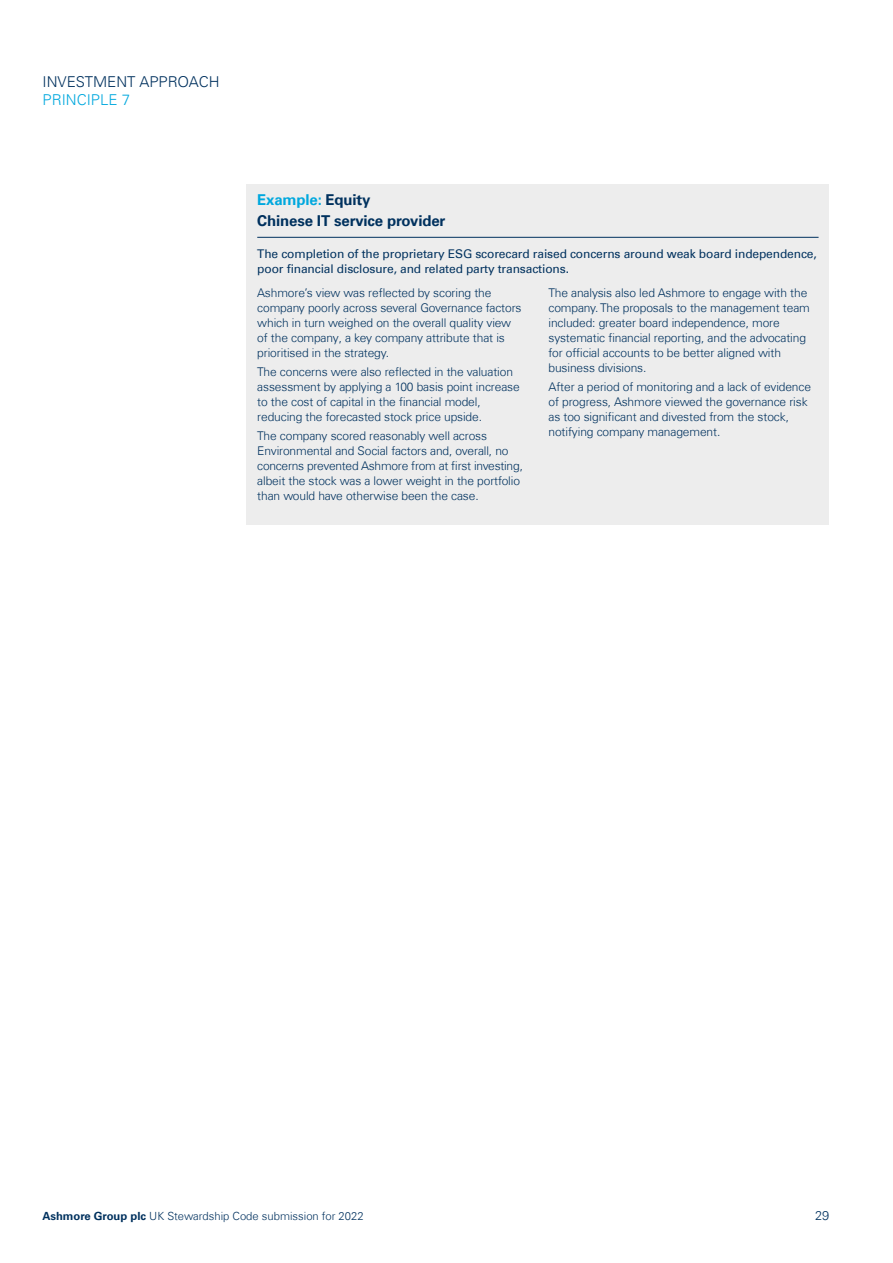
<style>
.page{position:relative;width:893px;height:1263px;background:#fff}
.page>*{position:absolute;margin:0;border:0;box-sizing:border-box;transform-origin:0 0}
.Bdy_-_9_11_25_45_Lig{font:700 15px "Univers Com 65";letter-spacing:-.01em;color:#00315e}
.t1{font:300 15px "Univers Com 45";color:#00315e}
.Bdy_-_9_11_25_45_Lig-2{font:700 15px "Univers Com 65";letter-spacing:-.01em;color:#00a8de}
.t2{font:300 15px "Univers Com 45";color:#00a8de}
.t3{font:300 12.75px "Univers Com 45";color:#00315e}
.Bdy_-_9_11_25_45_Lig-3{font:300 12px/15px "Univers Com 45";letter-spacing:-.01em;color:#00315e}
.Bdy_-_9_11_25_45_Lig-4{font:12px/15px "Univers Com 55 Roman";letter-spacing:-.01em;color:#00315e}
.t4{font:300 11.25px "Univers Com 45";color:#00315e}
.s1{color:#00315e}
.s2{font-family:"Univers Com 65";font-weight:700}
</style>
<div class="page">
<div style="left:247px;top:184px;width:582px;height:340px;background:#ededed"></div>
<hr style="left:257px;top:237px;width:562px;height:1px;background:#00315e">
<p class="t1" style="left:43px;top:73px;width:178px">INVESTMENT APPROACH</p>
<p class="t2" style="left:43px;top:91px;width:89px">PRINCIPLE 7</p>
<p class="Bdy_-_9_11_25_45_Lig-2" style="left:257px;top:191px;width:115px">Example: <span class="s1">Equity</span></p>
<p class="Bdy_-_9_11_25_45_Lig" style="left:257px;top:212px;width:190px">Chinese IT service provider</p>
<p class="Bdy_-_9_11_25_45_Lig-4" style="left:257px;top:247px;width:561px">The completion of the proprietary ESG scorecard raised concerns around weak board independence, poor financial disclosure, and related party transactions.</p>
<p class="Bdy_-_9_11_25_45_Lig-3" style="left:257px;top:285px;width:266px">Ashmore’s view was reflected by scoring the company poorly across several Governance factors which in turn weighed on the overall quality view of the company, a key company attribute that is prioritised in the strategy.</p>
<p class="Bdy_-_9_11_25_45_Lig-3" style="left:257px;top:364px;width:264px">The concerns were also reflected in the valuation assessment by applying a 100 basis point increase to the cost of capital in the financial model, reducing the forecasted stock price upside.</p>
<p class="Bdy_-_9_11_25_45_Lig-3" style="left:257px;top:429px;width:267px">The company scored reasonably well across Environmental and Social factors and, overall, no concerns prevented Ashmore from at first investing, albeit the stock was a lower weight in the portfolio than would have otherwise been the case.</p>
<p class="Bdy_-_9_11_25_45_Lig-3" style="left:549px;top:285px;width:263px">The analysis also led Ashmore to engage with the company. The proposals to the management team included: greater board independence, more systematic financial reporting, and the advocating for official accounts to be better aligned with business divisions.</p>
<p class="Bdy_-_9_11_25_45_Lig-3" style="left:549px;top:379px;width:264px">After a period of monitoring and a lack of evidence of progress, Ashmore viewed the governance risk as too significant and divested from the stock, notifying company management.</p>
<p class="t4" style="left:43px;top:1209px;width:323px"><span class="s2">Ashmore Group plc</span> UK Stewardship Code submission for 2022</p>
<p class="t3" style="left:815px;top:1208px;width:16px">29</p>
</div>
